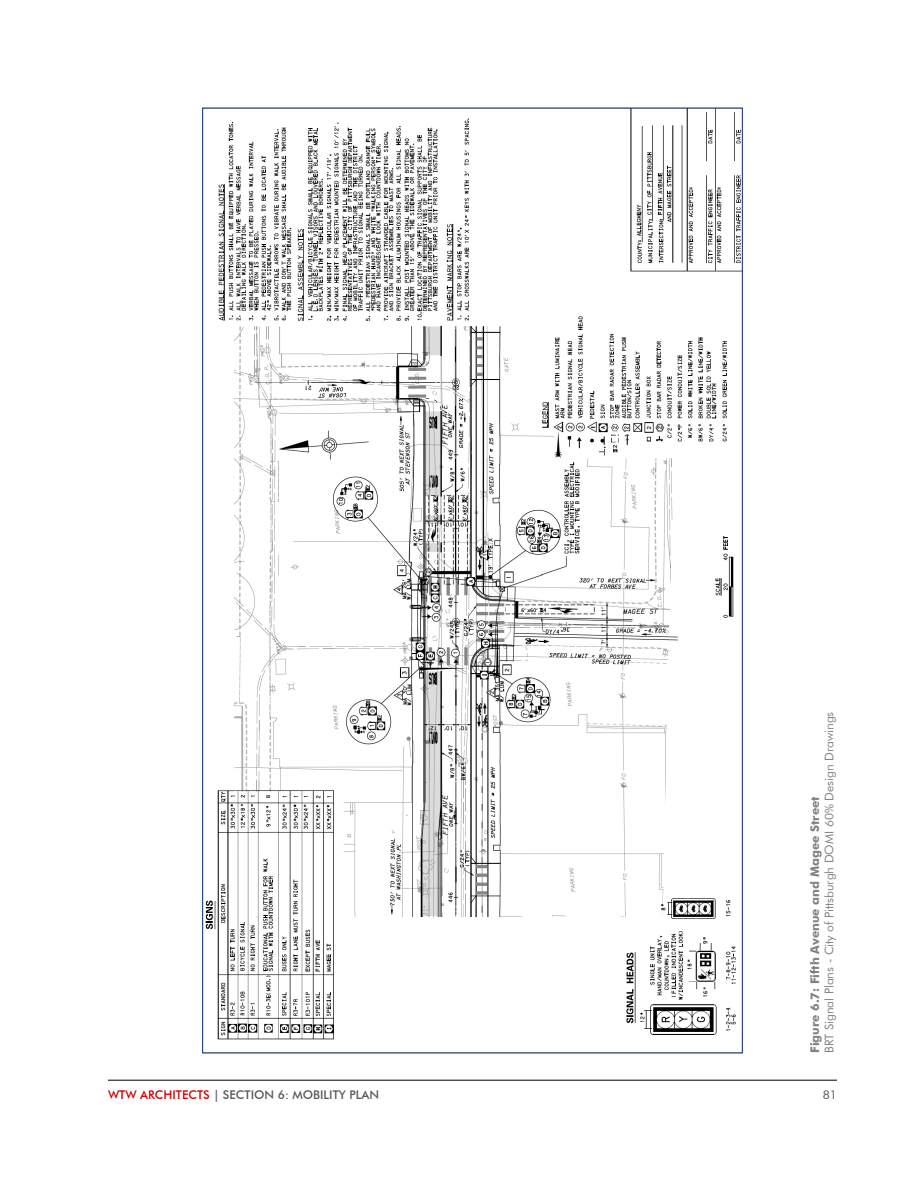
<style>
.page{position:relative;width:918px;height:1188px;background:#fff}
.page>*{position:absolute;margin:0;border:0;box-sizing:border-box;transform-origin:0 0}
.Caption_R{font:12px "Futura BT";color:#808285}
.t1{font:500 12px "Futura BT";color:#57585a}
.Caption_R-2{font:700 12px "Futura BT";color:#808285}
.t2{font:12px "Futura BT";color:#57585a}
.s1{color:#c00}
</style>
<div class="page">
<hr style="left:108px;top:1080px;width:729px;height:1px;background:#000">
<img style="left:205px;top:110px;width:536px;height:930px">
<p class="Caption_R" style="left:822px;top:1053px;width:343px;rotate:-90deg">BRT Signal Plans - City of Pittsburgh DOMI 60% Design Drawings</p>
<p class="Caption_R-2" style="left:808px;top:1053px;width:258px;rotate:-90deg">Figure 6.7: Fifth Avenue and Magee Street</p>
<p class="t1" style="left:108px;top:1087px;width:273px"><span class="s1">WTW ARCHITECTS</span> | SECTION 6: MOBILITY PLAN</p>
<p class="t2" style="left:823px;top:1087px;width:16px">81</p>
</div>
